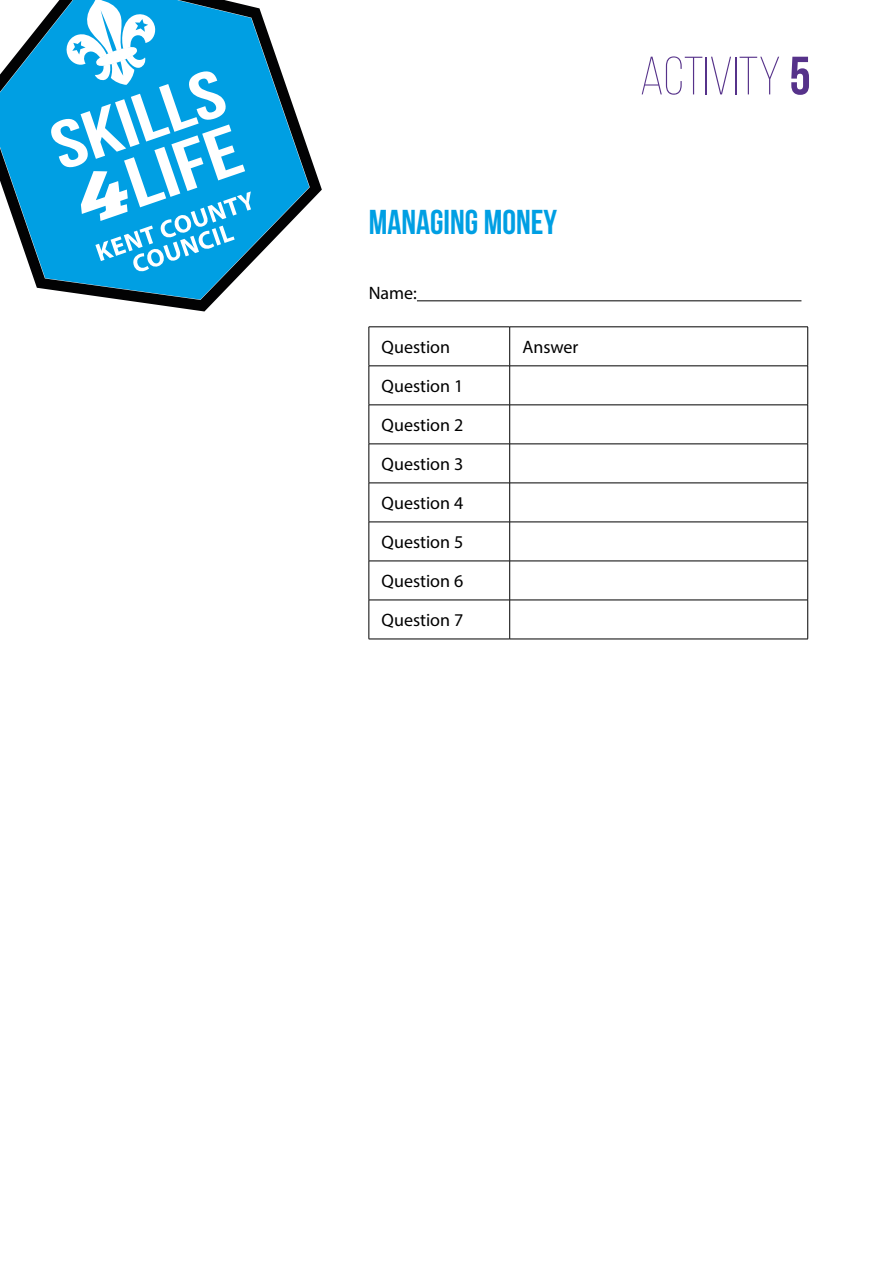
<style>
.page{position:relative;width:893px;height:1263px;background:#fff}
.page>*{position:absolute;margin:0;border:0;box-sizing:border-box;transform-origin:0 0}
.t1{font:300 53.85px "Bebas Neue";color:#56328a}
.t2{font:700 34.5px "Bebas Neue";color:#009fe3}
.t3{font:18px/39px "Myriad Pro";color:#000;text-align:justify}
.s1{font-weight:700}
</style>
<div class="page">
<hr style="left:417px;top:300px;width:384px;height:1px;background:#000">
<hr style="left:369px;top:327px;width:141px;height:1px;background:#000">
<hr style="left:369px;top:327px;width:1px;height:39px;background:#000">
<hr style="left:510px;top:327px;width:298px;height:1px;background:#000">
<hr style="left:509px;top:327px;width:1px;height:39px;background:#000">
<hr style="left:807px;top:327px;width:1px;height:39px;background:#000">
<hr style="left:369px;top:366px;width:141px;height:1px;background:#000">
<hr style="left:369px;top:366px;width:1px;height:39px;background:#000">
<hr style="left:510px;top:366px;width:298px;height:1px;background:#000">
<hr style="left:509px;top:366px;width:1px;height:39px;background:#000">
<hr style="left:807px;top:366px;width:1px;height:39px;background:#000">
<hr style="left:369px;top:405px;width:141px;height:1px;background:#000">
<hr style="left:369px;top:405px;width:1px;height:39px;background:#000">
<hr style="left:510px;top:405px;width:298px;height:1px;background:#000">
<hr style="left:509px;top:405px;width:1px;height:39px;background:#000">
<hr style="left:807px;top:405px;width:1px;height:39px;background:#000">
<hr style="left:369px;top:444px;width:141px;height:1px;background:#000">
<hr style="left:369px;top:444px;width:1px;height:39px;background:#000">
<hr style="left:510px;top:444px;width:298px;height:1px;background:#000">
<hr style="left:509px;top:444px;width:1px;height:39px;background:#000">
<hr style="left:807px;top:444px;width:1px;height:39px;background:#000">
<hr style="left:369px;top:483px;width:141px;height:1px;background:#000">
<hr style="left:369px;top:483px;width:1px;height:39px;background:#000">
<hr style="left:510px;top:483px;width:298px;height:1px;background:#000">
<hr style="left:509px;top:483px;width:1px;height:39px;background:#000">
<hr style="left:807px;top:483px;width:1px;height:39px;background:#000">
<hr style="left:369px;top:522px;width:141px;height:1px;background:#000">
<hr style="left:369px;top:522px;width:1px;height:39px;background:#000">
<hr style="left:510px;top:522px;width:298px;height:1px;background:#000">
<hr style="left:509px;top:522px;width:1px;height:39px;background:#000">
<hr style="left:807px;top:522px;width:1px;height:39px;background:#000">
<hr style="left:369px;top:561px;width:141px;height:1px;background:#000">
<hr style="left:369px;top:561px;width:1px;height:39px;background:#000">
<hr style="left:510px;top:561px;width:298px;height:1px;background:#000">
<hr style="left:509px;top:561px;width:1px;height:39px;background:#000">
<hr style="left:807px;top:561px;width:1px;height:39px;background:#000">
<hr style="left:369px;top:600px;width:141px;height:1px;background:#000">
<hr style="left:369px;top:600px;width:1px;height:39px;background:#000">
<hr style="left:510px;top:600px;width:298px;height:1px;background:#000">
<hr style="left:509px;top:600px;width:1px;height:39px;background:#000">
<hr style="left:807px;top:600px;width:1px;height:39px;background:#000">
<hr style="left:369px;top:639px;width:141px;height:1px;background:#000">
<hr style="left:510px;top:639px;width:298px;height:1px;background:#000">
<svg style="left:0;top:6px;width:322px;height:305px"></svg>
<svg style="left:49px;top:0;width:202px;height:273px"></svg>
<h2 class="t2" style="left:369px;top:203px;width:190px">MANAGING MONEY</h2>
<p class="t3" style="left:369px;top:273px;width:50px">Name:</p>
<p class="t3" style="left:382px;top:327px;width:70px">Question</p>
<p class="t3" style="left:522px;top:327px;width:58px">Answer</p>
<p class="t3" style="left:382px;top:366px;width:83px">Question 1<br>Question 2<br>Question 3<br>Question 4<br>Question 5<br>Question 6<br>Question 7</p>
<h1 class="t1" style="left:640px;top:47px;width:173px">Activity <span class="s1">5</span></h1>
</div>
